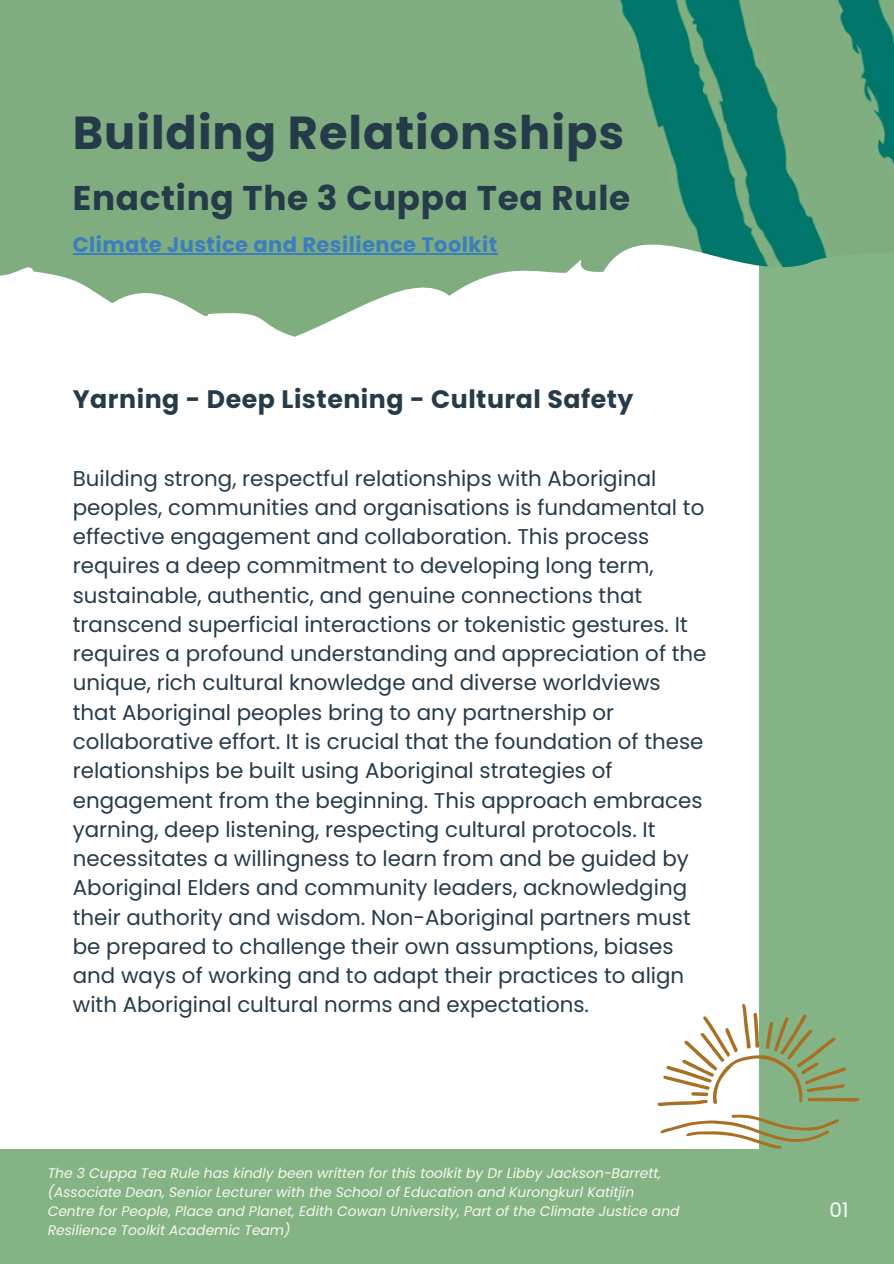
<style>
.page{position:relative;width:894px;height:1264px;background:#fff}
.page>*{position:absolute;margin:0;border:0;box-sizing:border-box;transform-origin:0 0}
.t1{font:700 46.2px "Poppins";letter-spacing:.02em;color:#263b49}
.t2{font:700 34.2px "Poppins";letter-spacing:.02em;color:#263b49}
.t3{font:700 25.2px "Poppins";letter-spacing:.02em;color:#263b49}
.t4{font:21.3px/29.2px "Poppins";color:#263b49}
.t5{font:700 21px "Poppins";letter-spacing:.02em;color:#3c7ebd}
.t6{font:19.95px "Poppins";color:#fff}
.t7{font:italic 13.8px/19.2px "Poppins";color:#f8f6f1}
</style>
<div class="page">
<div style="left:0;top:1148px;width:893px;height:115px;background:#84b486"></div>
<div style="left:758px;top:150px;width:135px;height:1113px;background:#84b486"></div>
<img style="left:0;top:0;width:893px;height:337px">
<svg style="left:657px;top:1003px;width:202px;height:103px"></svg>
<svg style="left:659px;top:1114px;width:180px;height:35px"></svg>
<hr style="left:73px;top:253px;width:424px;height:1px;background:#3c7ebd">
<h2 class="t1" style="left:73px;top:100px;width:552px">Building Relationships</h2>
<h4 class="t2" style="left:73px;top:174px;width:559px">Enacting The 3 Cuppa Tea Rule</h4>
<h3 class="t5" style="left:73px;top:230px;width:426px">Climate Justice and Resilience Toolkit</h3>
<p class="t3" style="left:73px;top:382px;width:562px">Yarning - Deep Listening - Cultural Safety</p>
<h5 class="t4" style="left:73px;top:463px;width:635px">Building strong, respectful relationships with Aboriginal peoples, communities and organisations is fundamental to effective engagement and collaboration. This process requires a deep commitment to developing long term, sustainable, authentic, and genuine connections that transcend superficial interactions or tokenistic gestures. It requires a profound understanding and appreciation of the unique, rich cultural knowledge and diverse worldviews that Aboriginal peoples bring to any partnership or collaborative effort. It is crucial that the foundation of these relationships be built using Aboriginal strategies of engagement from the beginning. This approach embraces yarning, deep listening, respecting cultural protocols. It necessitates a willingness to learn from and be guided by Aboriginal Elders and community leaders, acknowledging their authority and wisdom. Non-Aboriginal partners must be prepared to challenge their own assumptions, biases and ways of working and to adapt their practices to align with Aboriginal cultural norms and expectations.</h5>
<h1 class="t7" style="left:48px;top:1162px;width:633px">The 3 Cuppa Tea Rule has kindly been written for this toolkit by Dr Libby Jackson-Barrett, (Associate Dean, Senior Lecturer with the School of Education and Kurongkurl Katitjin Centre for People, Place and Planet, Edith Cowan University, Part of the Climate Justice and Resilience Toolkit Academic Team)</h1>
<p class="t6" style="left:829px;top:1195px;width:21px">01</p>
</div>
